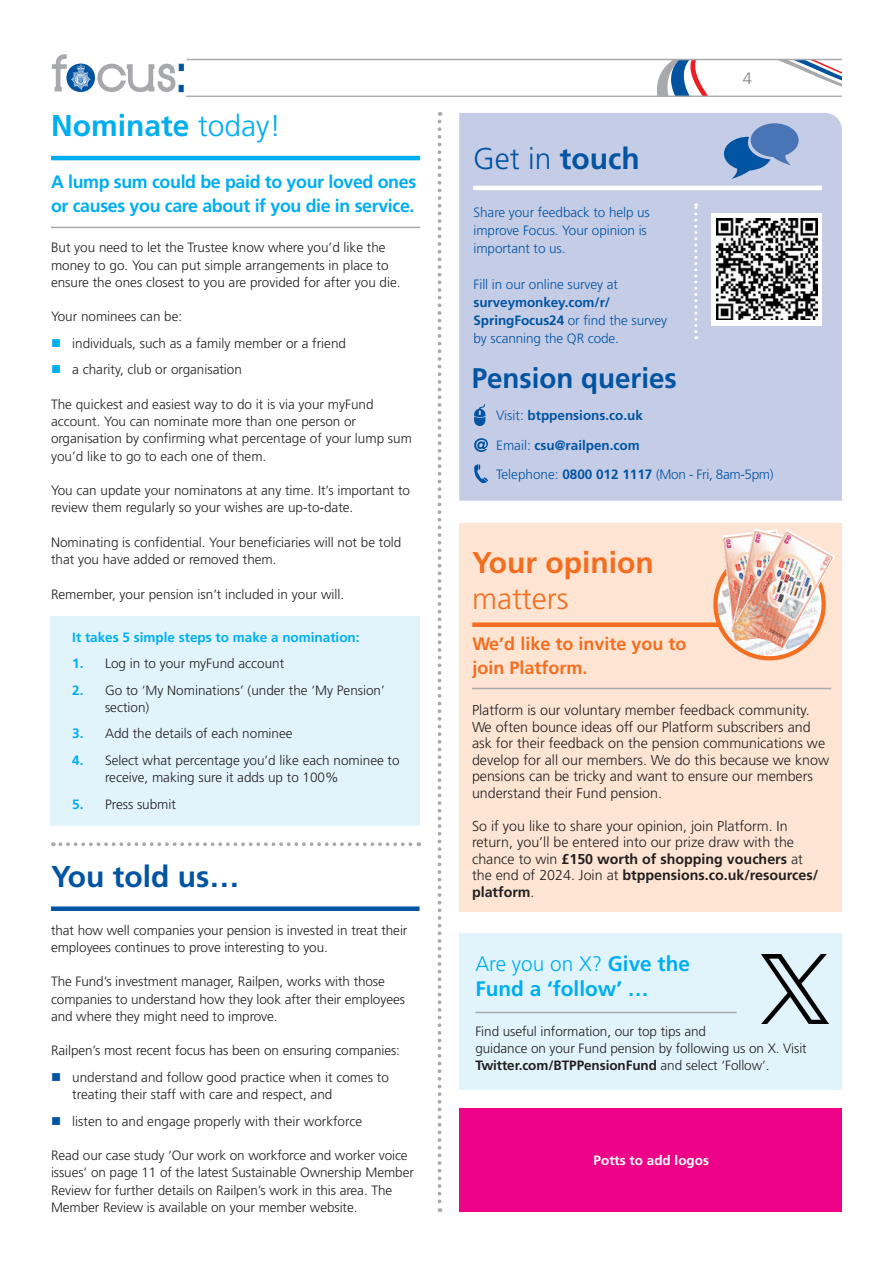
<style>
.page{position:relative;width:893px;height:1263px;background:#fff}
.page>*{position:absolute;margin:0;border:0;box-sizing:border-box;transform-origin:0 0}
.t1{font:30px/36px "Frutiger LT 65 Bd";color:#f36e21}
.t2{font:30px "Frutiger LT 65 Bd";color:#00aeef}
.t3{font:30px "Frutiger LT 45 Lt";color:#0154a1}
.t4{font:30px "Frutiger LT 65 Bd";color:#0154a1}
.t5{font:28.35px "Frutiger LT 65 Bd";color:#0154a1}
.t6{font:21px "Frutiger LT 45 Lt";color:#00aeef}
.t7{font:21px "Frutiger LT 65 Bd";color:#00aeef}
.t8{font:18px/24px "Frutiger LT 65 Bd";letter-spacing:-.02em;color:#00aeef}
.t9{font:18px "Frutiger LT 65 Bd";color:#f36e21}
.t10{font:16.5px "Frutiger LT 45 Lt";color:#808285}
.t11{font:14.25px/16.5px "Frutiger LT 45 Lt";color:#231f20}
.t12{font:13.5px/17.2px "Frutiger LT 45 Lt";color:#231f20}
.t13{font:13.5px/18px "Frutiger LT 45 Lt";letter-spacing:-.005em;color:#0154a1}
.t14{font:13.5px "Frutiger LT 65 Bd";color:#0154a1}
.t15{font:13.5px "Frutiger LT 45 Lt";letter-spacing:-.025em;color:#0154a1}
.t16{font:13.5px "Frutiger LT 65 Bd";color:#00aeef}
.t17{font:13.5px "Frutiger LT 65 Bd";color:#fff}
.s1{font-family:"Frutiger LT 45 Lt"}
.s2{color:#00aeef}
.s3{font-family:"Frutiger LT 65 Bd";color:#00aeef}
.s4{color:#0154a1}
.s5{font-family:"Frutiger LT 65 Bd"}
</style>
<div class="page">
<div style="left:50px;top:616px;width:369px;height:209px;background:#e1f4fc"></div>
<div style="left:459px;top:933px;width:383px;height:156px;background:#e1f4fc"></div>
<div style="left:459px;top:113px;width:383px;height:388px;background:#c5cce6"></div>
<svg style="left:657px;top:60px;width:185px;height:36px"></svg>
<hr style="left:187px;top:59px;width:655px;height:1px;background:#a8a9ad">
<svg style="left:51px;top:54px;width:133px;height:39px"></svg>
<hr style="left:187px;top:96px;width:655px;height:1px;background:#a8a9ad">
<hr style="left:186px;top:96px;width:655px;height:1px;background:#a8a9ad">
<div style="left:459px;top:1108px;width:383px;height:104px;background:#ed0288"></div>
<svg style="left:438px;top:112px;width:3px;height:1100px"></svg>
<div style="left:459px;top:523px;width:383px;height:388px;background:#fee5d3"></div>
<div style="left:472px;top:622px;width:336px;height:5px;background:#f36e21"></div>
<svg style="left:710px;top:574px;width:94px;height:87px"></svg>
<img style="left:722px;top:534px;width:9px;height:107px">
<img style="left:731px;top:528px;width:25px;height:116px">
<img style="left:735px;top:529px;width:100px;height:120px">
<hr style="left:472px;top:688px;width:359px;height:1px;background:#a8a9ad">
<hr style="left:475px;top:1012px;width:262px;height:1px;background:#a8a9ad">
<hr style="left:51px;top:156px;width:369px;height:4px;background:#00aeef">
<hr style="left:51px;top:227px;width:369px;height:1px;background:#a8a9ad">
<svg style="left:694px;top:203px;width:3px;height:136px"></svg>
<div style="left:711px;top:213px;width:111px;height:113px;background:#fff"></div>
<svg style="left:724px;top:123px;width:75px;height:56px;background:#7094c6"></svg>
<img style="left:717px;top:219px;width:100px;height:101px">
<hr style="left:473px;top:186px;width:349px;height:4px;background:#fff">
<svg style="left:474px;top:404px;width:12px;height:22px"></svg>
<svg style="left:474px;top:464px;width:14px;height:19px"></svg>
<svg style="left:474px;top:438px;width:14px;height:14px"></svg>
<img style="left:761px;top:955px;width:68px;height:68px">
<svg style="left:60px;top:842px;width:359px;height:4px"></svg>
<div style="left:51px;top:906px;width:368px;height:5px;background:#0154a1"></div>
<p class="t2" style="left:51px;top:108px;width:232px">Nominate <span class="s1">today!</span></p>
<p class="t8" style="left:51px;top:169px;width:367px">A lump sum could be paid to your loved ones or causes you care about if you die in service.</p>
<p class="t12" style="left:51px;top:239px;width:351px">But you need to let the Trustee know where you’d like the money to go. You can put simple arrangements in place to ensure the ones closest to you are provided for after you die.</p>
<p class="t12" style="left:51px;top:308px;width:133px">Your nominees can be:</p>
<p class="t12" style="left:51px;top:335px;width:297px"><span class="s2">■</span> individuals, such as a family member or a friend</p>
<p class="t12" style="left:51px;top:361px;width:192px"><span class="s2">■</span> a charity, club or organisation</p>
<p class="t12" style="left:51px;top:396px;width:362px">The quickest and easiest way to do it is via your myFund account. You can nominate more than one person or organisation by confirming what percentage of your lump sum you’d like to go to each one of them.</p>
<p class="t12" style="left:51px;top:482px;width:361px">You can update your nominatons at any time. It’s important to review them regularly so your wishes are up-to-date.</p>
<p class="t12" style="left:51px;top:534px;width:352px">Nominating is confidential. Your beneficiaries will not be told that you have added or removed them.</p>
<p class="t12" style="left:51px;top:585px;width:295px">Remember, your pension isn’t included in your will.</p>
<p class="t16" style="left:72px;top:629px;width:289px">It takes 5 simple steps to make a nomination:</p>
<p class="t12" style="left:72px;top:655px;width:214px"><span class="s3">1.</span> Log in to your myFund account</p>
<p class="t12" style="left:105px;top:681px;width:281px;text-indent:-33px"><span class="s3">2.</span> Go to ‘My Nominations’ (under the ‘My Pension’ section)</p>
<p class="t12" style="left:72px;top:725px;width:222px"><span class="s3">3.</span> Add the details of each nominee</p>
<p class="t12" style="left:105px;top:752px;width:296px;text-indent:-33px"><span class="s3">4.</span> Select what percentage you’d like each nominee to receive, making sure it adds up to 100%</p>
<p class="t12" style="left:72px;top:795px;width:105px"><span class="s3">5.</span> Press submit</p>
<p class="t4" style="left:51px;top:859px;width:190px">You told us…</p>
<p class="t12" style="left:51px;top:921px;width:358px">that how well companies your pension is invested in treat their employees continues to prove interesting to you.</p>
<p class="t12" style="left:51px;top:973px;width:355px">The Fund’s investment manager, Railpen, works with those companies to understand how they look after their employees and where they might need to improve.</p>
<p class="t12" style="left:51px;top:1042px;width:350px">Railpen’s most recent focus has been on ensuring companies:</p>
<p class="t12" style="left:72px;top:1069px;width:318px;text-indent:-21px"><span class="s4">■</span> understand and follow good practice when it comes to treating their staff with care and respect, and</p>
<p class="t12" style="left:51px;top:1112px;width:313px"><span class="s4">■</span> listen to and engage properly with their workforce</p>
<p class="t12" style="left:51px;top:1147px;width:364px">Read our case study ‘Our work on workforce and worker voice issues’ on page 11 of the latest Sustainable Ownership Member Review for further details on Railpen’s work in this area. The Member Review is available on your member website.</p>
<p class="t3" style="left:473px;top:141px;width:168px">Get in <span class="s5">touch</span></p>
<p class="t13" style="left:473px;top:203px;width:178px">Share your feedback to help us improve Focus. Your opinion is important to us.</p>
<p class="t13" style="left:473px;top:275px;width:195px">Fill in our online survey at <span class="s5">surveymonkey.com/r/<br>SpringFocus24</span> or find the survey</p>
<p class="t13" style="left:473px;top:329px;width:147px">by scanning the QR code.</p>
<p class="t5" style="left:472px;top:361px;width:207px">Pension queries</p>
<p class="t10" style="left:743px;top:69px;width:11px">4</p>
<p class="t14" style="left:496px;top:407px;width:148px"><span class="s1">Visit:</span> btppensions.co.uk</p>
<p class="t14" style="left:496px;top:437px;width:145px"><span class="s1">Email:</span> csu@railpen.com</p>
<p class="t15" style="left:496px;top:467px;width:279px">Telephone: <span class="s5">0800 012 1117</span> (Mon - Fri, 8am-5pm)</p>
<p class="t1" style="left:472px;top:544px;width:183px">Your opinion <span class="s1">matters</span></p>
<p class="t9" style="left:472px;top:633px;width:216px">We’d like to invite you to</p>
<p class="t9" style="left:472px;top:657px;width:117px">join Platform.</p>
<p class="t11" style="left:472px;top:702px;width:359px">Platform is our voluntary member feedback community.<br>We often bounce ideas off our Platform subscribers and ask for their feedback on the pension communications we develop for all our members. We do this because we know pensions can be tricky and want to ensure our members understand their Fund pension.</p>
<p class="t11" style="left:472px;top:818px;width:348px">So if you like to share your opinion, join Platform. In return, you’ll be entered into our prize draw with the chance to win <span class="s5">£150 worth of shopping vouchers</span> at the end of 2024. Join at <span class="s5">btppensions.co.uk/resources/ platform</span>.</p>
<p class="t6" style="left:475px;top:952px;width:216px">Are you on X? <span class="s5">Give the</span></p>
<p class="t7" style="left:475px;top:977px;width:175px">Fund a ‘follow’ …</p>
<p class="t12" style="left:475px;top:1023px;width:333px">Find useful information, our top tips and<br>guidance on your Fund pension by following us on X. Visit<br><span class="s5">Twitter.com/BTPPensionFund</span> and select ‘Follow’.</p>
<p class="t17" style="left:594px;top:1152px;width:117px">Potts to add logos</p>
</div>
